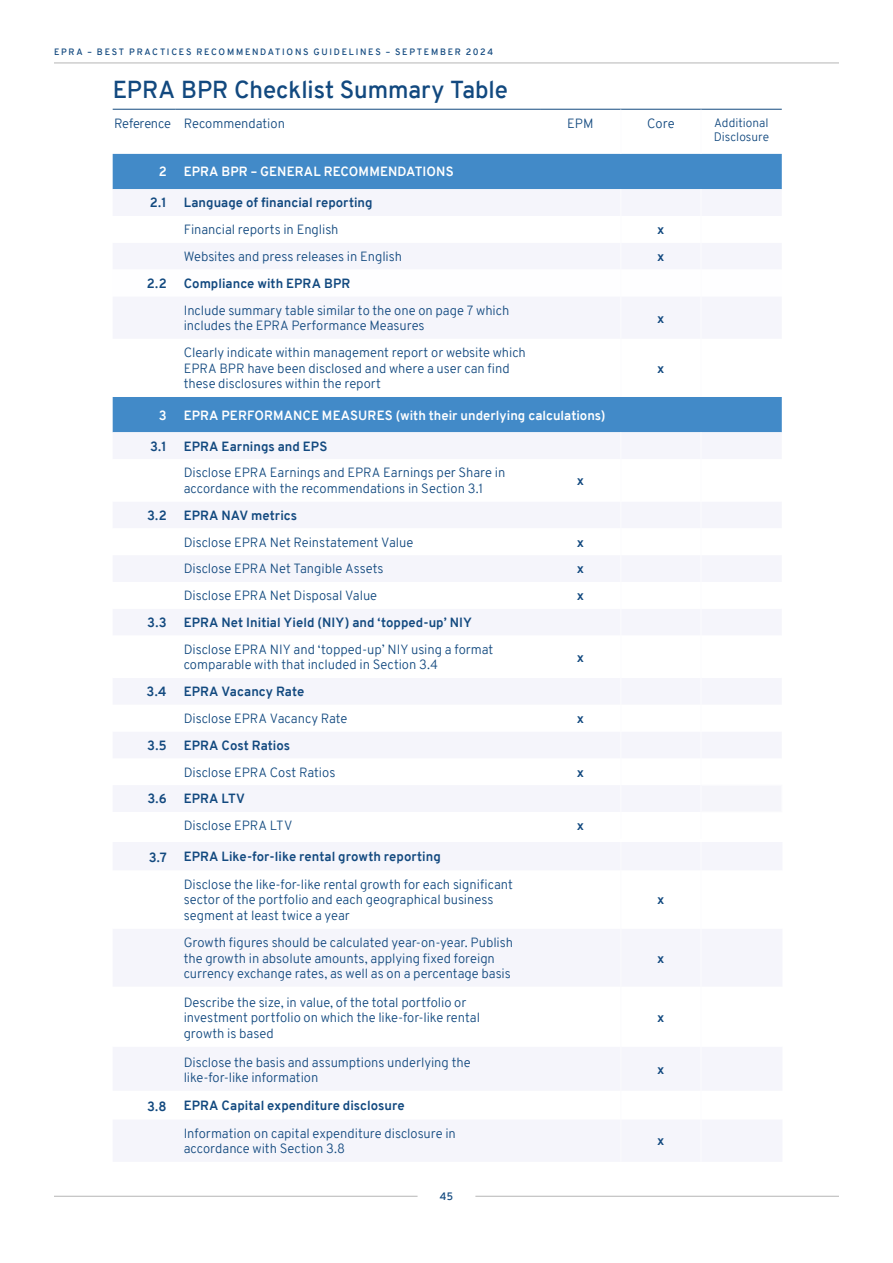
<style>
.page{position:relative;width:893px;height:1263px;background:#fff}
.page>*{position:absolute;margin:0;border:0;box-sizing:border-box;transform-origin:0 0}
.t1{font:600 24px "Overpass";letter-spacing:-.005em;color:#12497f}
.t2{font:300 13.05px/15.6px "Overpass";color:#12497f}
.t3{font:700 13.05px "Overpass";letter-spacing:.005em;color:#12497f}
.t4{font:700 13.05px "Overpass";letter-spacing:.005em;color:#fff}
.t5{font:300 12px/14.4px "Overpass";color:#12497f}
.t6{font:600 10.5px "Overpass";color:#12497f}
.t7{font:600 9px "Overpass";letter-spacing:.195em;color:#12497f}
</style>
<div class="page">
<hr style="left:54px;top:63px;width:785px;height:1px;background:#000">
<hr style="left:54px;top:1196px;width:364px;height:1px;background:#000">
<hr style="left:475px;top:1196px;width:364px;height:1px;background:#000">
<div style="left:113px;top:154px;width:669px;height:35px;background:#428ac8"></div>
<div style="left:113px;top:397px;width:669px;height:36px;background:#428ac8"></div>
<div style="left:701px;top:785px;width:81px;height:27px;background:#f5f5fa"></div>
<hr style="left:113px;top:109px;width:62px;height:1px;background:#12497f">
<hr style="left:175px;top:109px;width:365px;height:1px;background:#12497f">
<hr style="left:540px;top:109px;width:81px;height:1px;background:#12497f">
<hr style="left:621px;top:109px;width:80px;height:1px;background:#12497f">
<hr style="left:701px;top:109px;width:81px;height:1px;background:#12497f">
<svg style="left:113px;top:189px;width:669px;height:1px"></svg>
<hr style="left:701px;top:785px;width:81px;height:1px;background:#fbfbfd">
<hr style="left:701px;top:812px;width:81px;height:1px;background:#fbfbfd">
<hr style="left:620px;top:870px;width:1px;height:59px;background:#fbfbfd">
<hr style="left:620px;top:929px;width:1px;height:58px;background:#fbfbfd">
<hr style="left:620px;top:987px;width:1px;height:60px;background:#fbfbfd">
<hr style="left:620px;top:1047px;width:1px;height:44px;background:#fbfbfd">
<hr style="left:620px;top:1119px;width:1px;height:43px;background:#fbfbfd">
<p class="t7" style="left:54px;top:46px;width:441px">EPRA – BEST PRACTICES RECOMMENDATIONS GUIDELINES – SEPTEMBER 2024</p>
<h1 class="t1" style="left:113px;top:72px;width:397px">EPRA BPR Checklist Summary Table</h1>
<p class="t2" style="left:114px;top:115px;width:172px">Reference Recommendation</p>
<p class="t2" style="left:567px;top:115px;width:28px">EPM</p>
<p class="t2" style="left:647px;top:115px;width:29px">Core</p>
<p class="t5" style="left:714px;top:115px;width:57px">Additional<br>Disclosure</p>
<p class="t4" style="left:159px;top:163px;width:9px">2</p>
<p class="t4" style="left:184px;top:163px;width:271px">EPRA BPR – GENERAL RECOMMENDATIONS</p>
<p class="t3" style="left:150px;top:194px;width:18px">2.1</p>
<p class="t3" style="left:184px;top:194px;width:190px">Language of financial reporting</p>
<p class="t2" style="left:184px;top:222px;width:156px">Financial reports in English</p>
<p class="t3" style="left:657px;top:220px;width:9px">x</p>
<p class="t2" style="left:184px;top:249px;width:220px">Websites and press releases in English</p>
<p class="t3" style="left:657px;top:247px;width:9px">x</p>
<p class="t3" style="left:147px;top:274px;width:22px">2.2</p>
<p class="t3" style="left:184px;top:274px;width:168px">Compliance with EPRA BPR</p>
<p class="t2" style="left:184px;top:302px;width:327px">Include summary table similar to the one on page 7 which includes the EPRA Performance Measures</p>
<p class="t3" style="left:657px;top:309px;width:9px">x</p>
<p class="t2" style="left:184px;top:345px;width:344px">Clearly indicate within management report or website which<br>EPRA BPR have been disclosed and where a user can find these disclosures within the report</p>
<p class="t3" style="left:657px;top:359px;width:9px">x</p>
<p class="t4" style="left:159px;top:406px;width:9px">3</p>
<p class="t4" style="left:184px;top:406px;width:423px">EPRA PERFORMANCE MEASURES (with their underlying calculations)</p>
<p class="t3" style="left:150px;top:437px;width:18px">3.1</p>
<p class="t3" style="left:184px;top:437px;width:145px">EPRA Earnings and EPS</p>
<p class="t2" style="left:184px;top:465px;width:323px">Disclose EPRA Earnings and EPRA Earnings per Share in accordance with the recommendations in Section 3.1</p>
<p class="t3" style="left:577px;top:471px;width:9px">x</p>
<p class="t3" style="left:147px;top:506px;width:21px">3.2</p>
<p class="t3" style="left:184px;top:506px;width:115px">EPRA NAV metrics</p>
<p class="t2" style="left:184px;top:534px;width:231px">Disclose EPRA Net Reinstatement Value</p>
<p class="t3" style="left:577px;top:533px;width:9px">x</p>
<p class="t2" style="left:184px;top:561px;width:201px">Disclose EPRA Net Tangible Assets</p>
<p class="t3" style="left:577px;top:559px;width:9px">x</p>
<p class="t2" style="left:184px;top:588px;width:195px">Disclose EPRA Net Disposal Value</p>
<p class="t3" style="left:577px;top:586px;width:9px">x</p>
<p class="t3" style="left:147px;top:613px;width:21px">3.3</p>
<p class="t3" style="left:184px;top:613px;width:290px">EPRA Net Initial Yield (NIY) and ‘topped-up’ NIY</p>
<p class="t2" style="left:184px;top:641px;width:311px">Disclose EPRA NIY and ‘topped-up’ NIY using a format comparable with that included in Section 3.4</p>
<p class="t3" style="left:577px;top:648px;width:9px">x</p>
<p class="t3" style="left:147px;top:682px;width:22px">3.4</p>
<p class="t3" style="left:184px;top:682px;width:122px">EPRA Vacancy Rate</p>
<p class="t2" style="left:184px;top:711px;width:165px">Disclose EPRA Vacancy Rate</p>
<p class="t3" style="left:577px;top:709px;width:9px">x</p>
<p class="t3" style="left:147px;top:736px;width:21px">3.5</p>
<p class="t3" style="left:184px;top:736px;width:108px">EPRA Cost Ratios</p>
<p class="t2" style="left:184px;top:764px;width:153px">Disclose EPRA Cost Ratios</p>
<p class="t3" style="left:577px;top:763px;width:9px">x</p>
<p class="t3" style="left:147px;top:789px;width:21px">3.6</p>
<p class="t3" style="left:184px;top:789px;width:63px">EPRA LTV</p>
<p class="t2" style="left:184px;top:818px;width:110px">Disclose EPRA LTV</p>
<p class="t3" style="left:577px;top:816px;width:9px">x</p>
<p class="t3" style="left:149px;top:848px;width:19px">3.7</p>
<p class="t3" style="left:184px;top:847px;width:259px">EPRA Like-for-like rental growth reporting</p>
<p class="t2" style="left:184px;top:876px;width:331px">Disclose the like-for-like rental growth for each significant sector of the portfolio and each geographical business segment at least twice a year</p>
<p class="t2" style="left:184px;top:935px;width:331px">Growth figures should be calculated year-on-year. Publish the growth in absolute amounts, applying fixed foreign currency exchange rates, as well as on a percentage basis</p>
<p class="t2" style="left:184px;top:994px;width:298px">Describe the size, in value, of the total portfolio or investment portfolio on which the like-for-like rental growth is based</p>
<p class="t3" style="left:657px;top:891px;width:9px">x</p>
<p class="t3" style="left:657px;top:949px;width:9px">x</p>
<p class="t3" style="left:657px;top:1008px;width:9px">x</p>
<p class="t2" style="left:184px;top:1054px;width:288px">Disclose the basis and assumptions underlying the like-for-like information</p>
<p class="t3" style="left:657px;top:1060px;width:9px">x</p>
<p class="t3" style="left:147px;top:1097px;width:21px">3.8</p>
<p class="t3" style="left:184px;top:1096px;width:222px">EPRA Capital expenditure disclosure</p>
<p class="t2" style="left:184px;top:1125px;width:274px">Information on capital expenditure disclosure in accordance with Section 3.8</p>
<p class="t3" style="left:657px;top:1131px;width:9px">x</p>
<p class="t6" style="left:440px;top:1189px;width:15px">45</p>
</div>
